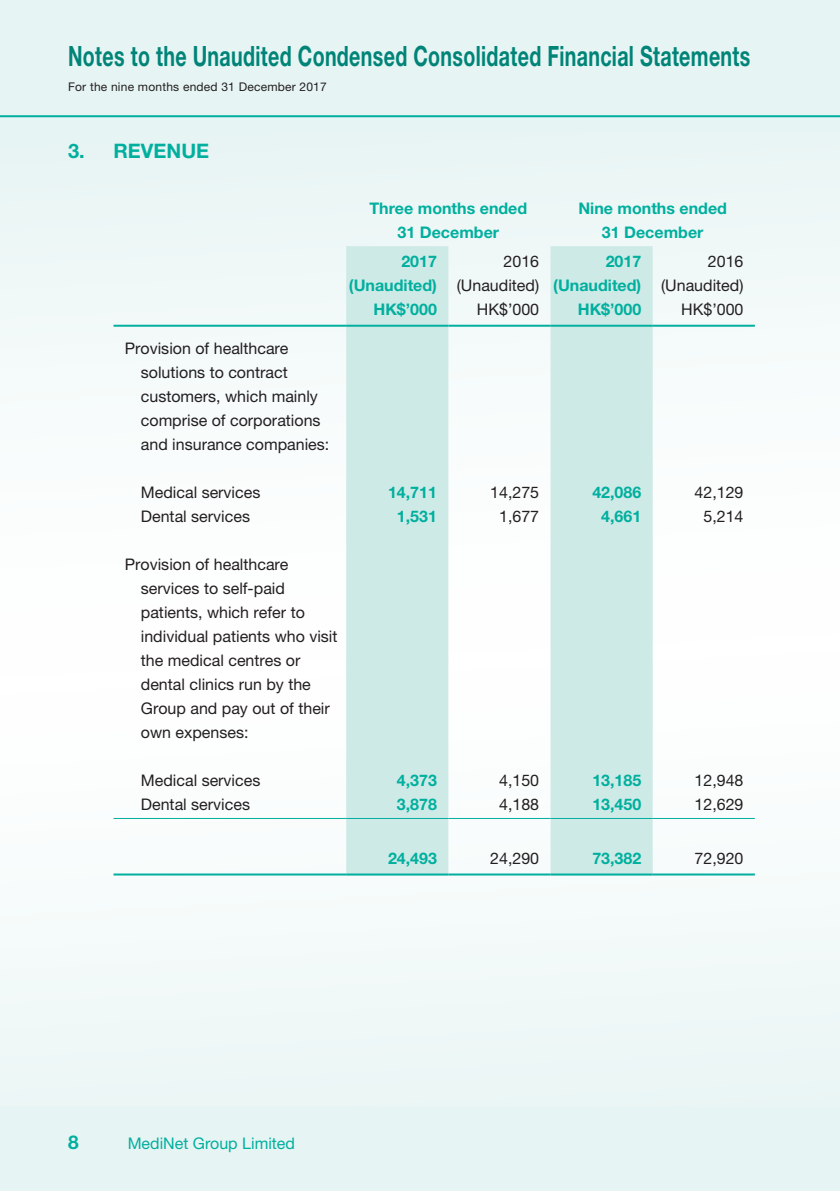
<style>
.page{position:relative;width:840px;height:1191px;background:#fff}
.page>*{position:absolute;margin:0;border:0;box-sizing:border-box;transform-origin:0 0}
.t1{font:700 28px "Helvetica Neue LT Std";letter-spacing:.015em;color:#008478;scale:.7 1}
._01_H1{font:700 20px "Helvetica Neue LT Std";color:#00af9e}
.t2{font:700 19px "Helvetica Neue LT Std";color:#00af9e}
._50_Table_txt{font:16px "Helvetica Neue LT Std";color:#231f20}
._50_Table_txt-2{font:700 16px "Helvetica Neue LT Std";color:#00af9e}
.t3{font:16px "Helvetica Neue LT Std";color:#00af9e}
.t4{font:12px "Helvetica Neue LT Std";letter-spacing:.015em;color:#231f20}
</style>
<div class="page">
<div style="left:0;top:0;width:839px;height:1191px;background:#e6f4f3"></div>
<hr style="left:0;top:115px;width:839px;height:2px;background:#00af9e">
<div style="left:0;top:132px;width:839px;height:973px;background:#f5fafa"></div>
<svg style="left:346px;top:246px;width:306px;height:627px;fill:#ceeae7"></svg>
<hr style="left:113px;top:325px;width:233px;height:2px;background:#00af9e">
<hr style="left:346px;top:325px;width:102px;height:2px;background:#00af9e">
<hr style="left:448px;top:325px;width:102px;height:2px;background:#00af9e">
<hr style="left:550px;top:325px;width:102px;height:2px;background:#00af9e">
<hr style="left:652px;top:325px;width:102px;height:2px;background:#00af9e">
<hr style="left:113px;top:818px;width:233px;height:1px;background:#00af9e">
<hr style="left:346px;top:818px;width:102px;height:1px;background:#00af9e">
<hr style="left:448px;top:818px;width:102px;height:1px;background:#00af9e">
<hr style="left:550px;top:818px;width:102px;height:1px;background:#00af9e">
<hr style="left:652px;top:818px;width:102px;height:1px;background:#00af9e">
<hr style="left:113px;top:873px;width:233px;height:2px;background:#00af9e">
<hr style="left:346px;top:873px;width:102px;height:2px;background:#00af9e">
<hr style="left:448px;top:873px;width:102px;height:2px;background:#00af9e">
<hr style="left:550px;top:873px;width:102px;height:2px;background:#00af9e">
<hr style="left:652px;top:873px;width:102px;height:2px;background:#00af9e">
<p class="t1" style="left:68px;top:38px;width:975px">Notes to the Unaudited Condensed Consolidated Financial Statements</p>
<p class="t4" style="left:68px;top:79px;width:260px">For the nine months ended 31 December 2017</p>
<p class="_01_H1" style="left:68px;top:139px;width:142px">3. REVENUE</p>
<p class="_50_Table_txt-2" style="left:369px;top:198px;width:159px">Three months ended</p>
<p class="_50_Table_txt-2" style="left:397px;top:222px;width:103px">31 December</p>
<p class="_50_Table_txt-2" style="left:578px;top:198px;width:150px">Nine months ended</p>
<p class="_50_Table_txt-2" style="left:601px;top:222px;width:103px">31 December</p>
<p class="_50_Table_txt-2" style="left:401px;top:252px;width:37px">2017</p>
<p class="_50_Table_txt" style="left:503px;top:252px;width:37px">2016</p>
<p class="_50_Table_txt-2" style="left:605px;top:252px;width:37px">2017</p>
<p class="_50_Table_txt" style="left:707px;top:252px;width:37px">2016</p>
<p class="_50_Table_txt-2" style="left:349px;top:276px;width:89px">(Unaudited)</p>
<p class="_50_Table_txt" style="left:456px;top:276px;width:84px">(Unaudited)</p>
<p class="_50_Table_txt-2" style="left:553px;top:276px;width:89px">(Unaudited)</p>
<p class="_50_Table_txt" style="left:660px;top:276px;width:84px">(Unaudited)</p>
<p class="_50_Table_txt-2" style="left:373px;top:300px;width:65px">HK$’000</p>
<p class="_50_Table_txt" style="left:476px;top:300px;width:64px">HK$’000</p>
<p class="_50_Table_txt-2" style="left:577px;top:300px;width:65px">HK$’000</p>
<p class="_50_Table_txt" style="left:680px;top:300px;width:64px">HK$’000</p>
<p class="_50_Table_txt" style="left:125px;top:339px;width:165px">Provision of healthcare</p>
<p class="_50_Table_txt" style="left:141px;top:363px;width:148px">solutions to contract</p>
<p class="_50_Table_txt" style="left:141px;top:387px;width:178px">customers, which mainly</p>
<p class="_50_Table_txt" style="left:141px;top:411px;width:181px">comprise of corporations</p>
<p class="_50_Table_txt" style="left:141px;top:435px;width:190px">and insurance companies:</p>
<p class="_50_Table_txt" style="left:141px;top:483px;width:121px">Medical services</p>
<p class="_50_Table_txt-2" style="left:388px;top:482px;width:50px">14,711</p>
<p class="_50_Table_txt" style="left:490px;top:483px;width:50px">14,275</p>
<p class="_50_Table_txt-2" style="left:592px;top:482px;width:50px">42,086</p>
<p class="_50_Table_txt" style="left:694px;top:483px;width:50px">42,129</p>
<p class="_50_Table_txt" style="left:141px;top:507px;width:111px">Dental services</p>
<p class="_50_Table_txt-2" style="left:396px;top:506px;width:42px">1,531</p>
<p class="_50_Table_txt" style="left:499px;top:507px;width:42px">1,677</p>
<p class="_50_Table_txt-2" style="left:601px;top:506px;width:42px">4,661</p>
<p class="_50_Table_txt" style="left:703px;top:507px;width:42px">5,214</p>
<p class="_50_Table_txt" style="left:125px;top:555px;width:165px">Provision of healthcare</p>
<p class="_50_Table_txt" style="left:141px;top:579px;width:145px">services to self-paid</p>
<p class="_50_Table_txt" style="left:141px;top:603px;width:165px">patients, which refer to</p>
<p class="_50_Table_txt" style="left:141px;top:627px;width:198px">individual patients who visit</p>
<p class="_50_Table_txt" style="left:141px;top:651px;width:161px">the medical centres or</p>
<p class="_50_Table_txt" style="left:141px;top:675px;width:171px">dental clinics run by the</p>
<p class="_50_Table_txt" style="left:141px;top:699px;width:190px">Group and pay out of their</p>
<p class="_50_Table_txt" style="left:141px;top:723px;width:109px">own expenses:</p>
<p class="_50_Table_txt" style="left:141px;top:771px;width:121px">Medical services</p>
<p class="_50_Table_txt-2" style="left:396px;top:770px;width:42px">4,373</p>
<p class="_50_Table_txt" style="left:499px;top:771px;width:42px">4,150</p>
<p class="_50_Table_txt-2" style="left:592px;top:770px;width:50px">13,185</p>
<p class="_50_Table_txt" style="left:694px;top:771px;width:50px">12,948</p>
<p class="_50_Table_txt" style="left:141px;top:795px;width:111px">Dental services</p>
<p class="_50_Table_txt-2" style="left:396px;top:794px;width:42px">3,878</p>
<p class="_50_Table_txt" style="left:499px;top:795px;width:42px">4,188</p>
<p class="_50_Table_txt-2" style="left:592px;top:794px;width:50px">13,450</p>
<p class="_50_Table_txt" style="left:694px;top:795px;width:50px">12,629</p>
<p class="_50_Table_txt-2" style="left:388px;top:848px;width:50px">24,493</p>
<p class="_50_Table_txt" style="left:490px;top:849px;width:50px">24,290</p>
<p class="_50_Table_txt-2" style="left:592px;top:848px;width:50px">73,382</p>
<p class="_50_Table_txt" style="left:694px;top:849px;width:50px">72,920</p>
<p class="t2" style="left:68px;top:1130px;width:12px">8</p>
<p class="t3" style="left:128px;top:1133px;width:169px">MediNet Group Limited</p>
</div>
